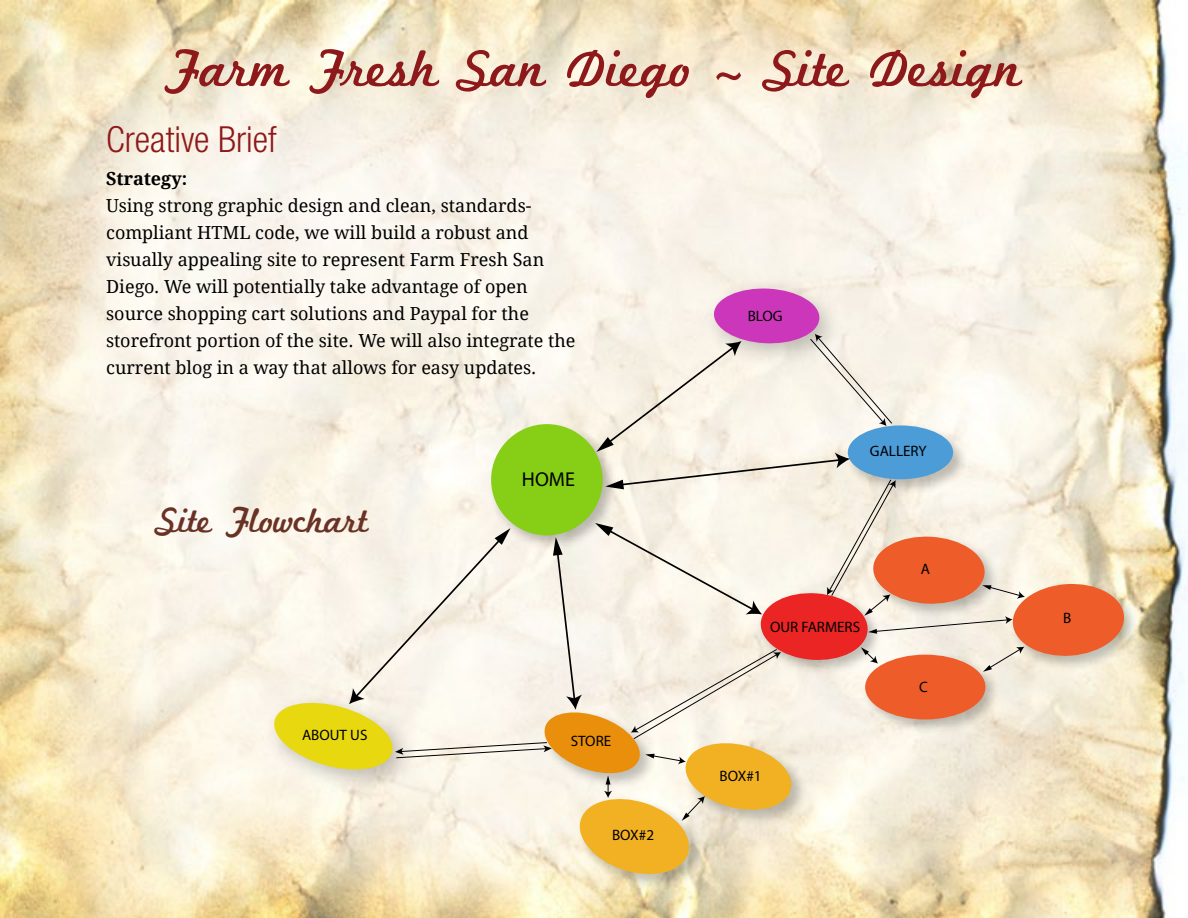
<style>
.page{position:relative;width:1188px;height:918px;background:#fff}
.page>*{position:absolute;margin:0;border:0;box-sizing:border-box;transform-origin:0 0}
.t1{font:54px "Marketing Script";color:#8e191b}
.t2{font:300 condensed 36px "Helvetica Neue LT Pro";color:#8e191b}
.t3{font:36px "Marketing Script";color:#693225}
.t4{font:20.1px "Myriad Pro";color:#000}
.t5{font:18px/27px "Droid Serif";color:#000}
.t6{font:700 18px "Droid Serif";color:#000}
.t7{font:15.15px "Myriad Pro";color:#000}
</style>
<div class="page">
<img style="left:0;top:0;width:1188px;height:918px">
<img style="left:1125px;top:577px;width:18px;height:98px">
<img style="left:574px;top:879px;width:135px;height:14px">
<div style="left:255px;top:684px;width:15px;height:118px;background:#fcf6ea"></div>
<div style="left:695px;top:270px;width:157px;height:17px;background:#f8f2e7"></div>
<svg style="left:270px;top:287px;width:855px;height:592px;background:#efe0c9"></svg>
<h1 class="t1" style="left:165px;top:36px;width:859px">Farm Fresh San Diego ~ Site Design</h1>
<h2 class="t2" style="left:106px;top:119px;width:172px">Creative Brief</h2>
<p class="t6" style="left:106px;top:168px;width:83px">Strategy:</p>
<p class="t5" style="left:106px;top:193px;width:471px">Using strong graphic design and clean, standards&shy;compliant HTML code, we will build a robust and visually appealing site to represent Farm Fresh San Diego. We will potentially take advantage of open source shopping cart solutions and Paypal for the storefront portion of the site. We will also integrate the current blog in a way that allows for easy updates.</p>
<p class="t7" style="left:748px;top:307px;width:36px">BLOG</p>
<h2 class="t3" style="left:157px;top:499px;width:213px">Site Flowchart</h2>
<p class="t7" style="left:302px;top:726px;width:67px">ABOUT US</p>
<p class="t4" style="left:522px;top:467px;width:55px">HOME</p>
<p class="t7" style="left:571px;top:732px;width:42px">STORE</p>
<p class="t7" style="left:612px;top:826px;width:44px">BOX#2</p>
<p class="t7" style="left:870px;top:442px;width:58px">GALLERY</p>
<p class="t7" style="left:770px;top:617px;width:92px">OUR FARMERS</p>
<p class="t7" style="left:720px;top:767px;width:44px">BOX#1</p>
<p class="t7" style="left:921px;top:560px;width:11px">A</p>
<p class="t7" style="left:919px;top:678px;width:10px">C</p>
<p class="t7" style="left:1063px;top:609px;width:10px">B</p>
</div>
